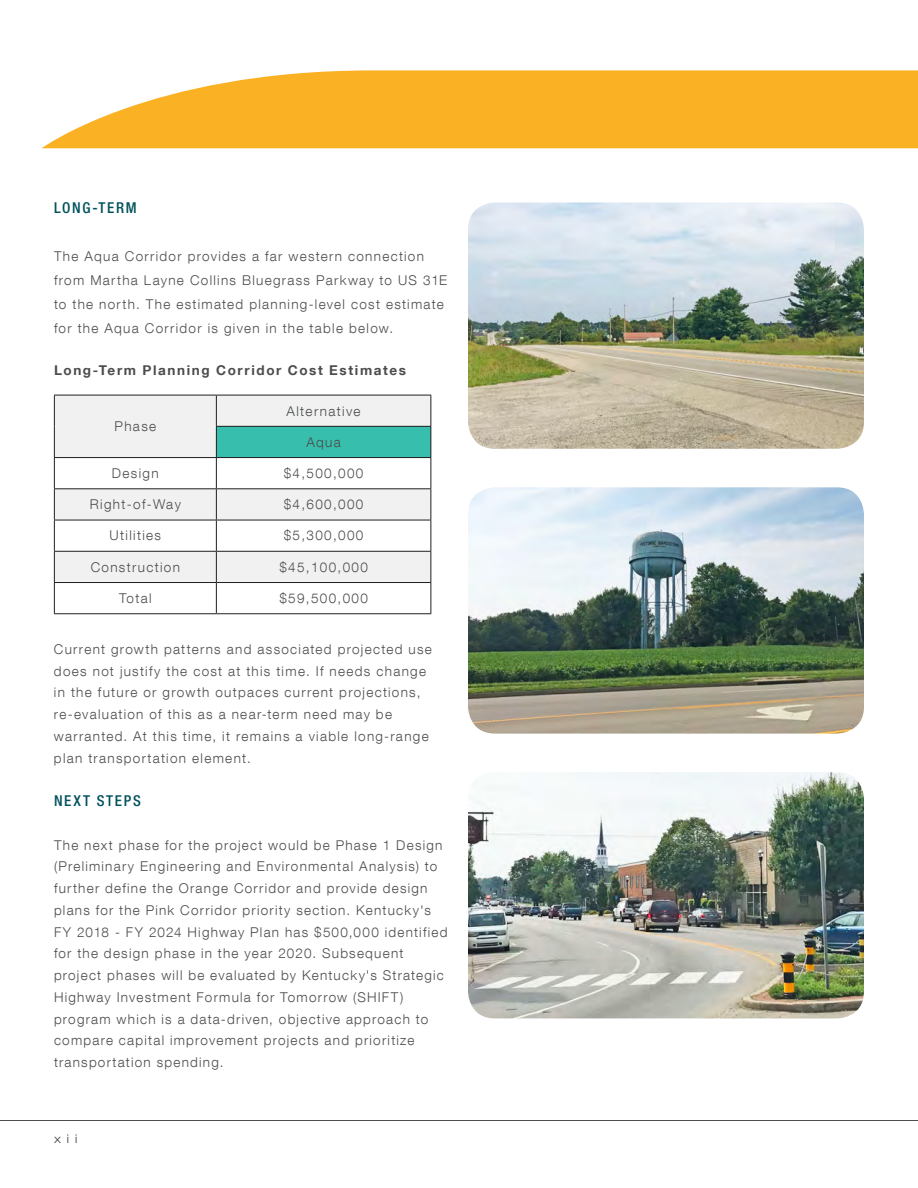
<style>
.page{position:relative;width:918px;height:1188px;background:#fff}
.page>*{position:absolute;margin:0;border:0;box-sizing:border-box;transform-origin:0 0}
.Table_Subheading_-_D{font:500 condensed 15px "Helvetica Neue LT Com";letter-spacing:.115em;color:#00525d}
.Body{font:300 13.5px/21.8px "Helvetica Neue LT Com";letter-spacing:.095em;color:#4b4c4d}
.Table_Subheading_-_D-2{font:300 13.5px/24px "Helvetica Neue LT Com";letter-spacing:.095em;color:#4b4c4d}
.Figure{font:700 13.5px "Helvetica Neue LT Com";letter-spacing:.12em;color:#4b4c4d}
.t1{font:300 expanded 12px "Helvetica Neue LT Com";color:#4b4c4d}
</style>
<div class="page">
<hr style="left:0;top:1120px;width:918px;height:1px;background:#4b4c4d">
<svg style="left:42px;top:70px;width:876px;height:78px;background:#fbba3d"></svg>
<img style="left:468px;top:202px;width:396px;height:247px">
<img style="left:468px;top:772px;width:396px;height:246px">
<img style="left:468px;top:487px;width:396px;height:247px">
<svg style="left:55px;top:396px;width:375px;height:186px;fill:#f0f1f0"></svg>
<div style="left:216px;top:426px;width:215px;height:32px;background:#38beac"></div>
<hr style="left:54px;top:395px;width:162px;height:1px;background:#231f20">
<hr style="left:54px;top:395px;width:1px;height:31px;background:#231f20">
<hr style="left:54px;top:426px;width:1px;height:31px;background:#231f20">
<hr style="left:216px;top:395px;width:215px;height:1px;background:#231f20">
<hr style="left:216px;top:395px;width:1px;height:31px;background:#231f20">
<hr style="left:430px;top:395px;width:1px;height:31px;background:#231f20">
<hr style="left:216px;top:426px;width:215px;height:1px;background:#231f20">
<hr style="left:216px;top:427px;width:1px;height:30px;background:#231f20">
<hr style="left:430px;top:427px;width:1px;height:30px;background:#231f20">
<hr style="left:54px;top:457px;width:162px;height:1px;background:#231f20">
<hr style="left:54px;top:458px;width:1px;height:30px;background:#231f20">
<hr style="left:216px;top:457px;width:215px;height:1px;background:#231f20">
<hr style="left:216px;top:458px;width:1px;height:30px;background:#231f20">
<hr style="left:430px;top:458px;width:1px;height:30px;background:#231f20">
<hr style="left:54px;top:488px;width:162px;height:1px;background:#231f20">
<hr style="left:54px;top:489px;width:1px;height:31px;background:#231f20">
<hr style="left:216px;top:488px;width:215px;height:1px;background:#231f20">
<hr style="left:216px;top:489px;width:1px;height:31px;background:#231f20">
<hr style="left:430px;top:489px;width:1px;height:31px;background:#231f20">
<hr style="left:54px;top:520px;width:162px;height:1px;background:#231f20">
<hr style="left:54px;top:520px;width:1px;height:31px;background:#231f20">
<hr style="left:216px;top:520px;width:215px;height:1px;background:#231f20">
<hr style="left:216px;top:520px;width:1px;height:31px;background:#231f20">
<hr style="left:430px;top:520px;width:1px;height:31px;background:#231f20">
<hr style="left:54px;top:551px;width:162px;height:1px;background:#231f20">
<hr style="left:54px;top:552px;width:1px;height:30px;background:#231f20">
<hr style="left:216px;top:551px;width:215px;height:1px;background:#231f20">
<hr style="left:216px;top:552px;width:1px;height:30px;background:#231f20">
<hr style="left:430px;top:552px;width:1px;height:30px;background:#231f20">
<hr style="left:54px;top:582px;width:162px;height:1px;background:#231f20">
<hr style="left:54px;top:583px;width:1px;height:30px;background:#231f20">
<hr style="left:216px;top:582px;width:215px;height:1px;background:#231f20">
<hr style="left:216px;top:583px;width:1px;height:30px;background:#231f20">
<hr style="left:430px;top:583px;width:1px;height:30px;background:#231f20">
<hr style="left:54px;top:613px;width:162px;height:1px;background:#231f20">
<hr style="left:216px;top:613px;width:215px;height:1px;background:#231f20">
<p class="Table_Subheading_-_D" style="left:54px;top:199px;width:84px">LONG-TERM</p>
<p class="Table_Subheading_-_D-2" style="left:54px;top:244px;width:395px">The Aqua Corridor provides a far western connection from Martha Layne Collins Bluegrass Parkway to US 31E to the north. The estimated planning-level cost estimate for the Aqua Corridor is given in the table below.</p>
<p class="Figure" style="left:54px;top:362px;width:354px">Long-Term Planning Corridor Cost Estimates</p>
<p class="Body" style="left:115px;top:415px;width:43px">Phase</p>
<p class="Body" style="left:287px;top:400px;width:76px">Alternative</p>
<p class="Body" style="left:306px;top:431px;width:36px">Aqua</p>
<p class="Body" style="left:112px;top:462px;width:48px">Design</p>
<p class="Body" style="left:284px;top:462px;width:81px">$4,500,000</p>
<p class="Body" style="left:90px;top:493px;width:93px">Right-of-Way</p>
<p class="Body" style="left:284px;top:493px;width:81px">$4,600,000</p>
<p class="Body" style="left:110px;top:525px;width:53px">Utilities</p>
<p class="Body" style="left:284px;top:525px;width:81px">$5,300,000</p>
<p class="Body" style="left:91px;top:556px;width:91px">Construction</p>
<p class="Body" style="left:279px;top:556px;width:90px">$45,100,000</p>
<p class="Body" style="left:119px;top:587px;width:34px">Total</p>
<p class="Body" style="left:279px;top:587px;width:90px">$59,500,000</p>
<p class="Body" style="left:54px;top:638px;width:379px">Current growth patterns and associated projected use does not justify the cost at this time. If needs change in the future or growth outpaces current projections, re-evaluation of this as a near-term need may be warranted. At this time, it remains a viable long-range plan transportation element.</p>
<p class="Table_Subheading_-_D" style="left:54px;top:792px;width:88px">NEXT STEPS</p>
<p class="Body" style="left:54px;top:834px;width:395px">The next phase for the project would be Phase 1 Design (Preliminary Engineering and Environmental Analysis) to further define the Orange Corridor and provide design plans for the Pink Corridor priority section. Kentucky's FY 2018 - FY 2024 Highway Plan has $500,000 identified for the design phase in the year 2020. Subsequent project phases will be evaluated by Kentucky's Strategic Highway Investment Formula for Tomorrow (SHIFT) program which is a data-driven, objective approach to compare capital improvement projects and prioritize transportation spending.</p>
<p class="t1" style="left:54px;top:1132px;width:25px">xii</p>
</div>
